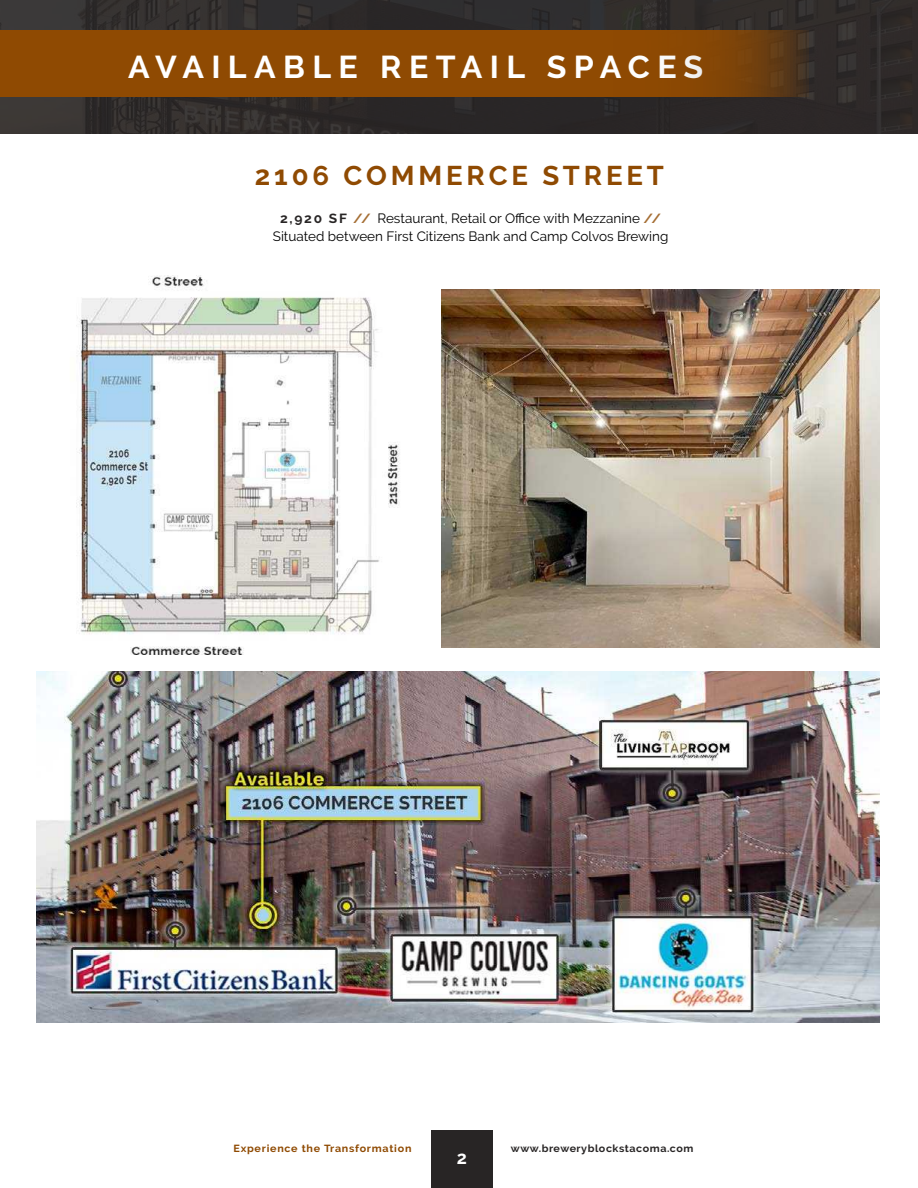
<style>
.page{position:relative;width:918px;height:1188px;background:#fff}
.page>*{position:absolute;margin:0;border:0;box-sizing:border-box;transform-origin:0 0}
.t1{font:700 31.5px "Raleway";letter-spacing:.23em;color:#fff}
.t2{font:700 27px "Raleway";letter-spacing:.14em;color:#8f4a02}
.t3{font:700 18px "Raleway";color:#fff}
.t4{font:13.5px/18px "Raleway";color:#000;text-align:center}
.t5{font:700 10.35px "Raleway";letter-spacing:.07em;color:#8f4a02;scale:1.04 1}
.t6{font:700 10.35px "Raleway";letter-spacing:.05em;color:#282525;scale:1.04 1}
.s1{font-weight:700;font-size:13.2px;color:#282525}
.s2{font-weight:700;font-size:13.2px;color:#a56e34}
</style>
<div class="page">
<div style="left:431px;top:1130px;width:62px;height:58px;background:#282525"></div>
<img style="left:76px;top:276px;width:436px;height:378px">
<img style="left:441px;top:290px;width:439px;height:357px">
<img style="left:36px;top:672px;width:844px;height:351px">
<div style="left:0;top:0;width:918px;height:134px;background:#282525"></div>
<div style="left:0;top:30px;width:809px;height:66px;background:#8f4a02"></div>
<h1 class="t1" style="left:128px;top:49px;width:577px">AVAILABLE RETAIL SPACES</h1>
<p class="t2" style="left:255px;top:161px;width:410px">2106 COMMERCE STREET</p>
<p class="t4" style="left:273px;top:210px;width:397px"><span class="s1">2,920 SF</span> <span class="s2">//</span> Restaurant, Retail or Office with Mezzanine <span class="s2">//<br></span>Situated between First Citizens Bank and Camp Colvos Brewing</p>
<p class="t5" style="left:233px;top:1142px;width:173px">Experience the Transformation</p>
<p class="t6" style="left:511px;top:1142px;width:177px">www.breweryblockstacoma.com</p>
<h3 class="t3" style="left:457px;top:1148px;width:12px">2</h3>
</div>
